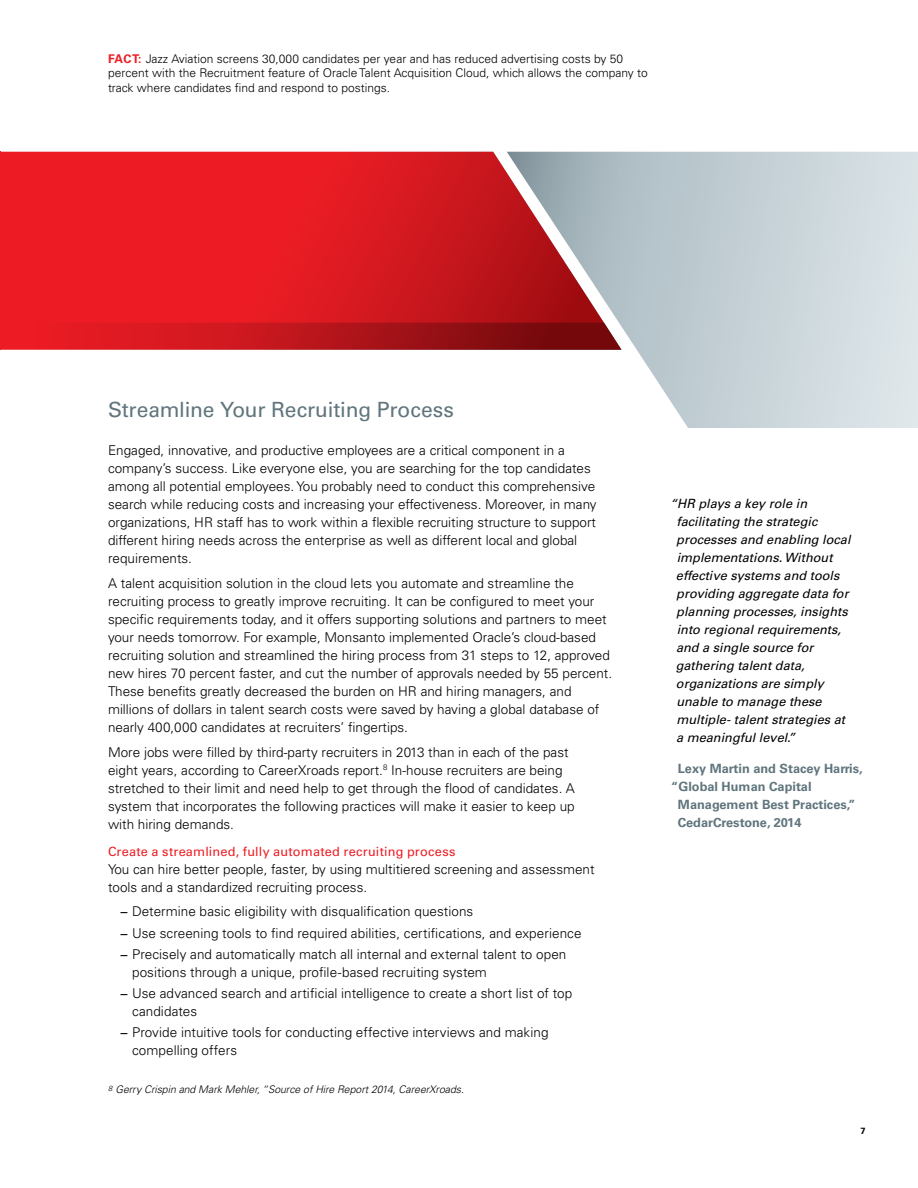
<style>
.page{position:relative;width:918px;height:1188px;background:#fff}
.page>*{position:absolute;margin:0;border:0;box-sizing:border-box;transform-origin:0 0}
.t1{font:21px "Univers LT Std";letter-spacing:-.005em;color:#60757d}
.t2{font:300 13.5px/18px "Univers LT Std";color:#000}
.t3{font:italic 12.75px/18px "Univers LT Std";color:#000}
.t4{font:700 12.75px "Univers LT Std";color:#60757d}
.t5{font:12.75px "Univers LT Std";letter-spacing:.02em;color:#ed1d24}
.t6{font:300 12px/14.7px "Univers LT Std";color:#000}
.t7{font:italic 300 10.5px "Univers LT Std";letter-spacing:-.005em;color:#000}
.t8{font:700 9px "Univers LT Std";color:#000}
.s1{font-weight:700;color:#ed1d24}
.s2{font-weight:400}
</style>
<div class="page">
<svg style="left:0;top:152px;width:507px;height:171px"></svg>
<svg style="left:0;top:323px;width:507px;height:27px"></svg>
<svg style="left:507px;top:152px;width:411px;height:276px"></svg>
<p class="t6" style="left:108px;top:51px;width:541px"><span class="s1">FACT:</span> Jazz Aviation screens 30,000 candidates per year and has reduced advertising costs by 50 percent with the Recruitment feature of Oracle Talent Acquisition Cloud, which allows the company to track where candidates find and respond to postings.</p>
<h1 class="t1" style="left:108px;top:397px;width:347px">Streamline Your Recruiting Process</h1>
<p class="t2" style="left:108px;top:442px;width:490px">Engaged, innovative, and productive employees are a critical component in a company’s success. Like everyone else, you are searching for the top candidates among all potential employees. You probably need to conduct this comprehensive search while reducing costs and increasing your effectiveness. Moreover, in many organizations, HR staff has to work within a flexible recruiting structure to support different hiring needs across the enterprise as well as different local and global requirements.</p>
<p class="t2" style="left:108px;top:574px;width:506px">A talent acquisition solution in the cloud lets you automate and streamline the recruiting process to greatly improve recruiting. It can be configured to meet your specific requirements today, and it offers supporting solutions and partners to meet your needs tomorrow. For example, Monsanto implemented Oracle’s cloud-based recruiting solution and streamlined the hiring process from 31 steps to 12, approved new hires 70 percent faster, and cut the number of approvals needed by 55 percent.<br>These benefits greatly decreased the burden on HR and hiring managers, and millions of dollars in talent search costs were saved by having a global database of nearly 400,000 candidates at recruiters’ fingertips.</p>
<p class="t2" style="left:108px;top:743px;width:468px">More jobs were filled by third-party recruiters in 2013 than in each of the past eight years, according to CareerXroads report.<sup>8</sup> In-house recruiters are being stretched to their limit and need help to get through the flood of candidates. A system that incorporates the following practices will make it easier to keep up with hiring demands.</p>
<p class="t5" style="left:108px;top:844px;width:349px">Create a streamlined, fully automated recruiting process</p>
<p class="t2" style="left:108px;top:860px;width:488px">You can hire better people, faster, by using multitiered screening and assessment tools and a standardized recruiting process.</p>
<p class="t2" style="left:120px;top:901px;width:463px;line-height:21.3px"><span class="s2">−</span> Determine basic eligibility with disqualification questions<br><span class="s2">−</span> Use screening tools to find required abilities, certifications, and experience <span class="s2">−</span> Precisely and automatically match all internal and external talent to open</p>
<p class="t2" style="left:120px;top:961px;width:454px;line-height:21.3px;text-indent:12px">positions through a unique, profile-based recruiting system<br><span class="s2">−</span> Use advanced search and artificial intelligence to create a short list of top</p>
<p class="t2" style="left:120px;top:1001px;width:430px;line-height:21.3px;text-indent:12px">candidates<br><span class="s2">−</span> Provide intuitive tools for conducting effective interviews and making</p>
<p class="t2" style="left:132px;top:1042px;width:107px">compelling offers</p>
<p class="t7" style="left:108px;top:1083px;width:357px"><sup>8</sup> Gerry Crispin and Mark Mehler, “Source of Hire Report 2014, CareerXroads.</p>
<p class="t3" style="left:676px;top:494px;width:176px;text-indent:-6px">“HR plays a key role in facilitating the strategic processes and enabling local implementations. Without effective systems and tools providing aggregate data for planning processes, insights into regional requirements, and a single source for gathering talent data, organizations are simply unable to manage these multiple- talent strategies at a meaningful level.”</p>
<p class="t4" style="left:678px;top:761px;width:186px">Lexy Martin and Stacey Harris,</p>
<p class="t4" style="left:671px;top:779px;width:142px">“Global Human Capital</p>
<p class="t4" style="left:678px;top:797px;width:179px">Management Best Practices,”</p>
<p class="t4" style="left:678px;top:815px;width:125px">CedarCrestone, 2014</p>
<p class="t8" style="left:860px;top:1126px;width:7px">7</p>
</div>
